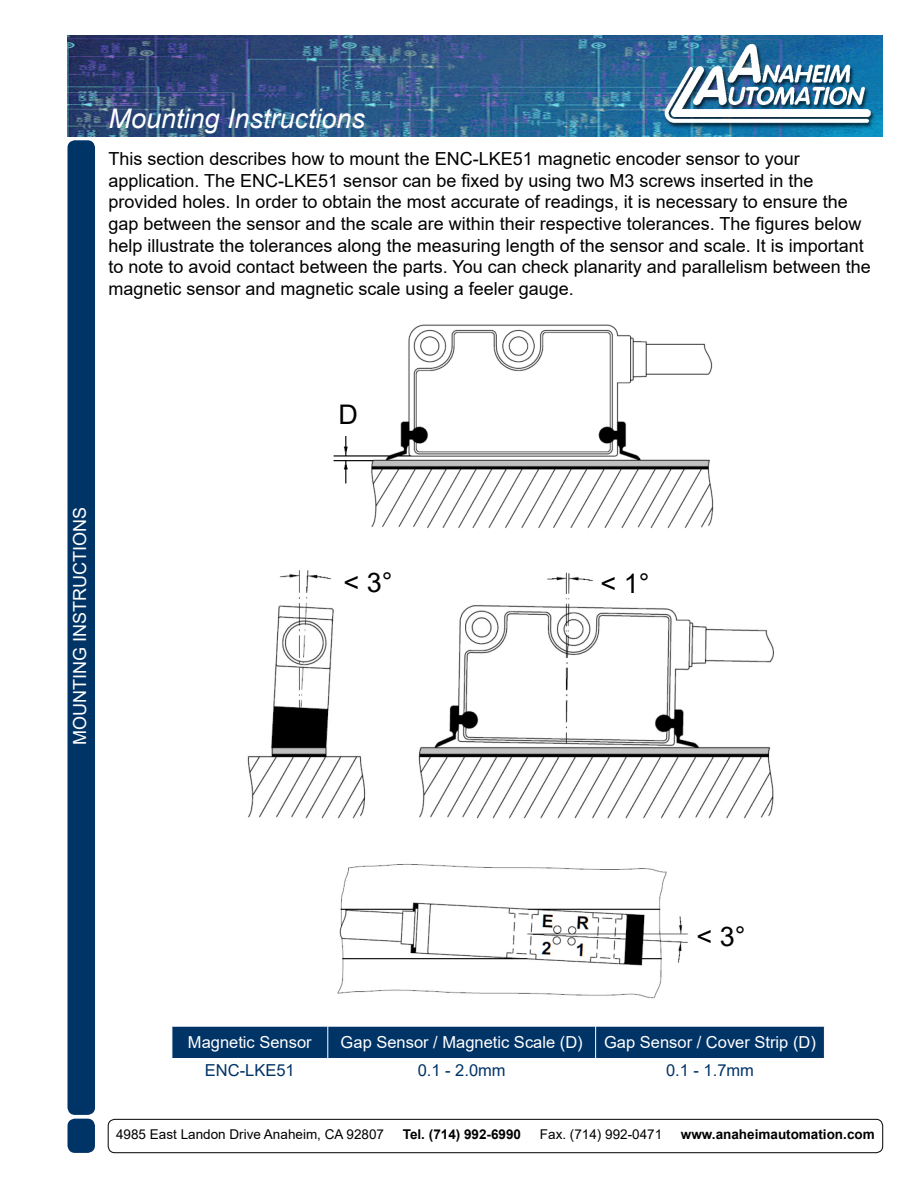
<style>
.page{position:relative;width:918px;height:1188px;background:#fff}
.page>*{position:absolute;margin:0;border:0;box-sizing:border-box;transform-origin:0 0}
.t1{font:italic 27px "Arial";color:#fff}
.t2{font:27px "Arial";color:#000}
.t3{font:18px/21.6px "Arial";color:#000}
.t4{font:18px "Arial";color:#fff}
.t5{font:16.5px "Arial";color:#fff}
.t6{font:16.5px "Arial";color:#036}
.t7{font:13.5px "Arial";color:#000}
.t8{font:700 13.5px "Arial";color:#000}
</style>
<div class="page">
<img style="left:68px;top:35px;width:815px;height:101px">
<div style="left:68px;top:1119px;width:26px;height:33px;background:#036;border-radius:7px"></div>
<div style="left:68px;top:1119px;width:27px;height:34px;border:2px solid #036;border-radius:7px"></div>
<div style="left:108px;top:1119px;width:775px;height:34px;border:1px solid #000;border-radius:7px"></div>
<div style="left:68px;top:141px;width:26px;height:973px;background:#036;border-radius:7px"></div>
<div style="left:68px;top:140px;width:27px;height:975px;border:2px solid #036;border-radius:7px"></div>
<div style="left:172px;top:1026px;width:653px;height:32px;background:#036"></div>
<img style="left:333px;top:324px;width:381px;height:205px">
<img style="left:247px;top:570px;width:527px;height:249px">
<img style="left:337px;top:864px;width:351px;height:135px">
<h1 class="t1" style="left:109px;top:101px;width:258px">Mounting Instructions</h1>
<p class="t3" style="left:109px;top:148px;width:764px">This section describes how to mount the ENC-LKE51 magnetic encoder sensor to your application. The ENC-LKE51 sensor can be fixed by using two M3 screws inserted in the provided holes. In order to obtain the most accurate of readings, it is necessary to ensure the gap between the sensor and the scale are within their respective tolerances. The figures below help illustrate the tolerances along the measuring length of the sensor and scale. It is important to note to avoid contact between the parts. You can check planarity and parallelism between the magnetic sensor and magnetic scale using a feeler gauge.</p>
<p class="t4" style="left:67px;top:745px;width:239px;rotate:-90deg">MOUNTING INSTRUCTIONS</p>
<h1 class="t2" style="left:339px;top:396px;width:21px">D</h1>
<h1 class="t2" style="left:343px;top:564px;width:51px">&lt; 3°</h1>
<h1 class="t2" style="left:600px;top:565px;width:51px">&lt; 1°</h1>
<h1 class="t2" style="left:697px;top:918px;width:51px">&lt; 3°</h1>
<p class="t5" style="left:188px;top:1031px;width:125px">Magnetic Sensor</p>
<p class="t5" style="left:341px;top:1031px;width:244px">Gap Sensor / Magnetic Scale (D)</p>
<p class="t5" style="left:604px;top:1031px;width:213px">Gap Sensor / Cover Strip (D)</p>
<p class="t6" style="left:205px;top:1059px;width:91px">ENC-LKE51</p>
<p class="t6" style="left:418px;top:1059px;width:90px">0.1 - 2.0mm</p>
<p class="t6" style="left:666px;top:1059px;width:90px">0.1 - 1.7mm</p>
<p class="t7" style="left:116px;top:1125px;width:269px">4985 East Landon Drive Anaheim, CA 92807</p>
<p class="t8" style="left:403px;top:1124px;width:120px">Tel. (714) 992-6990</p>
<p class="t7" style="left:540px;top:1125px;width:124px">Fax. (714) 992-0471</p>
<p class="t8" style="left:681px;top:1124px;width:195px">www.anaheimautomation.com</p>
</div>
